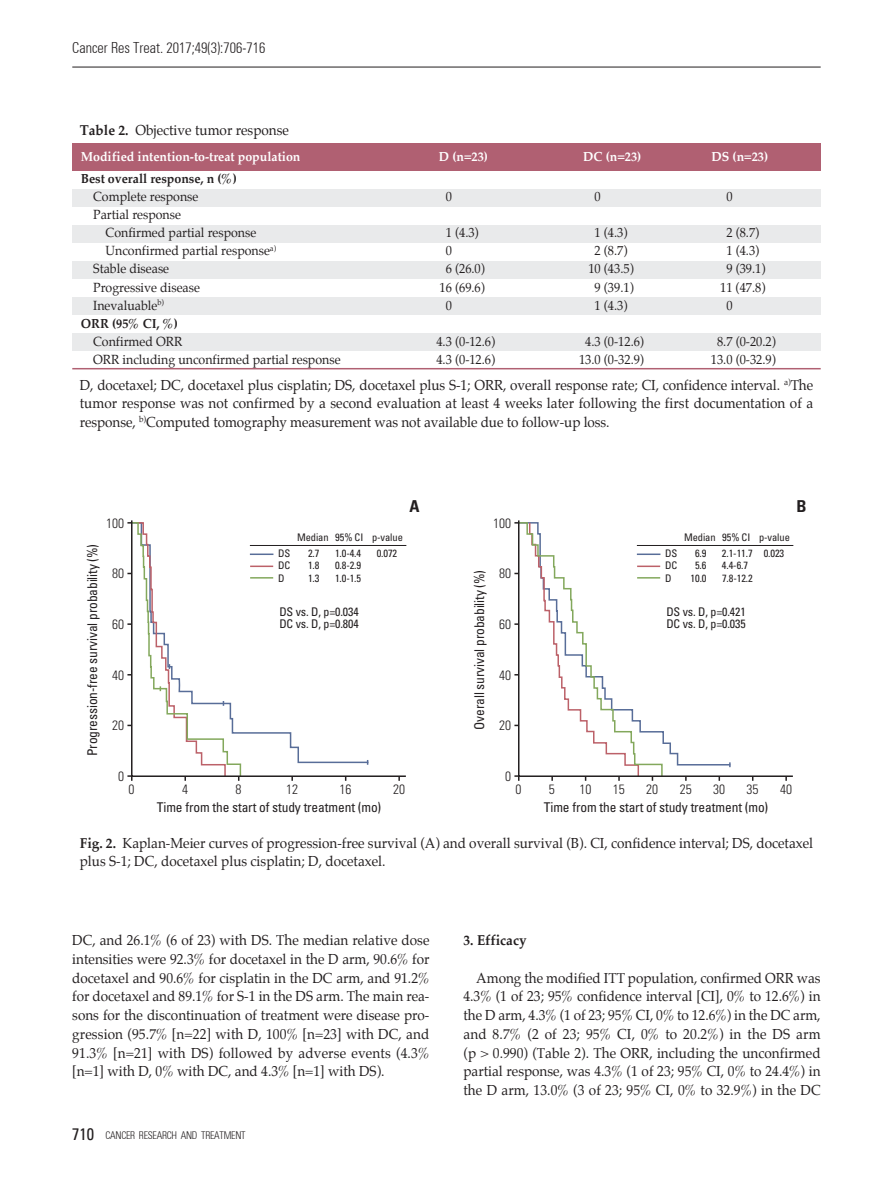
<style>
.page{position:relative;width:893px;height:1191px;background:#fff}
.page>*{position:absolute;margin:0;border:0;box-sizing:border-box;transform-origin:0 0}
.t1{font:700 condensed 16.5px "Univers";color:#231f20}
.t2{font:300 condensed 15px "Univers";color:#231f20;scale:.95 1}
.t3{font:14.25px/18.8px "Palatino";color:#231f20;text-align:justify;scale:.95 1}
.t4{font:700 14.25px "Palatino";color:#231f20;scale:.95 1}
.t5{font:condensed 13.5px "Univers";letter-spacing:-.01em;color:#231f20}
.t6{font:300 condensed 13.5px "Univers";color:#231f20}
.t7{font:13.05px/18px "Palatino";color:#231f20;scale:.95 1}
.t8{font:700 13.05px "Palatino";color:#fff;scale:.95 1}
.t9{font:700 13.05px "Palatino";color:#231f20;scale:.95 1}
.t10{font:condensed 12px/12px "Univers";letter-spacing:-.01em;color:#231f20}
.t11{font:condensed 10.5px/12.1px "Univers";letter-spacing:-.01em;color:#231f20;text-align:justify}
.t12{font:300 condensed 10.5px "Univers";letter-spacing:-.025em;color:#231f20;scale:.95 1}
.s1{font-weight:700}
.s2{color:#e9eaeb}
.s3{color:#fff}
.s4{font-weight:400;font-size:16.5px}
</style>
<div class="page">
<div style="left:72px;top:144px;width:749px;height:27px;background:#b06072"></div>
<div style="left:72px;top:189px;width:749px;height:17px;background:#e9eaeb"></div>
<div style="left:72px;top:225px;width:749px;height:17px;background:#e9eaeb"></div>
<div style="left:72px;top:261px;width:749px;height:17px;background:#e9eaeb"></div>
<div style="left:72px;top:297px;width:749px;height:17px;background:#e9eaeb"></div>
<div style="left:72px;top:333px;width:749px;height:17px;background:#e9eaeb"></div>
<hr style="left:72px;top:368px;width:749px;height:1px;background:#b06072">
<svg style="left:131px;top:520px;width:276px;height:257px"></svg>
<svg style="left:127px;top:521px;width:115px;height:260px"></svg>
<svg style="left:517px;top:520px;width:277px;height:257px"></svg>
<hr style="left:72px;top:67px;width:749px;height:1px;background:#231f20">
<p class="t2" style="left:72px;top:39px;width:205px">Cancer Res Treat. 2017;49(3):706-716</p>
<p class="t3" style="left:80px;top:122px;width:222px"><span class="s1">Table 2.</span> Objective tumor response</p>
<p class="t8" style="left:81px;top:150px;width:233px">Modified intention-to-treat population</p>
<p class="t8" style="left:439px;top:150px;width:53px">D (n=23)</p>
<p class="t8" style="left:583px;top:150px;width:63px">DC (n=23)</p>
<p class="t8" style="left:711px;top:150px;width:61px">DS (n=23)</p>
<p class="t9" style="left:81px;top:173px;width:166px">Best overall response, n (%)</p>
<p class="t7" style="left:93px;top:189px;width:112px">Complete response</p>
<p class="t7" style="left:446px;top:189px;width:16px">0<span class="s2">(</span></p>
<p class="t7" style="left:594px;top:189px;width:16px">0<span class="s2">(</span></p>
<p class="t7" style="left:726px;top:189px;width:16px">0<span class="s2">(</span></p>
<p class="t7" style="left:106px;top:207px;width:160px;text-indent:-12px">Partial response<br>Confirmed partial response</p>
<p class="t7" style="left:446px;top:225px;width:36px">1 (4.3)</p>
<p class="t7" style="left:594px;top:225px;width:36px">1 (4.3)</p>
<p class="t7" style="left:726px;top:225px;width:36px">2 (8.7)</p>
<p class="t7" style="left:106px;top:243px;width:181px">Unconfirmed partial response<sup>a)</sup></p>
<p class="t7" style="left:446px;top:243px;width:16px">0<span class="s3">(</span></p>
<p class="t7" style="left:594px;top:243px;width:36px">2 (8.7)</p>
<p class="t7" style="left:726px;top:243px;width:36px">1 (4.3)</p>
<p class="t7" style="left:93px;top:261px;width:82px">Stable disease</p>
<p class="t7" style="left:446px;top:261px;width:43px">6 (26.0)</p>
<p class="t7" style="left:588px;top:261px;width:49px">10 (43.5)</p>
<p class="t7" style="left:726px;top:261px;width:43px">9 (39.1)</p>
<p class="t7" style="left:93px;top:279px;width:114px">Progressive disease</p>
<p class="t7" style="left:439px;top:279px;width:49px">16 (69.6)</p>
<p class="t7" style="left:594px;top:279px;width:43px">9 (39.1)</p>
<p class="t7" style="left:720px;top:279px;width:49px">11 (47.8)</p>
<p class="t7" style="left:93px;top:297px;width:76px">Inevaluable<sup>b)</sup></p>
<p class="t7" style="left:446px;top:297px;width:16px">0<span class="s2">(</span></p>
<p class="t7" style="left:594px;top:297px;width:36px">1 (4.3)</p>
<p class="t7" style="left:726px;top:297px;width:16px">0<span class="s2">(</span></p>
<p class="t9" style="left:81px;top:317px;width:104px">ORR (95% CI, %)</p>
<p class="t7" style="left:93px;top:333px;width:95px">Confirmed ORR</p>
<p class="t7" style="left:436px;top:333px;width:63px">4.3 (0-12.6)</p>
<p class="t7" style="left:585px;top:333px;width:63px">4.3 (0-12.6)</p>
<p class="t7" style="left:717px;top:333px;width:63px">8.7 (0-20.2)</p>
<p class="t7" style="left:93px;top:351px;width:262px">ORR including unconfirmed partial response</p>
<p class="t7" style="left:436px;top:351px;width:63px">4.3 (0-12.6)</p>
<p class="t7" style="left:579px;top:351px;width:70px">13.0 (0-32.9)</p>
<p class="t7" style="left:711px;top:351px;width:70px">13.0 (0-32.9)</p>
<p class="t3" style="left:80px;top:376px;width:773px">D, docetaxel; DC, docetaxel plus cisplatin; DS, docetaxel plus S-1; ORR, overall response rate; CI, confidence interval. <sup>a)</sup>The tumor response was not confirmed by a second evaluation at least 4 weeks later following the first documentation of a response, <sup>b)</sup>Computed tomography measurement was not available due to follow-up loss.</p>
<p class="t1" style="left:409px;top:496px;width:12px">A</p>
<p class="t1" style="left:796px;top:496px;width:12px">B</p>
<p class="t6" style="left:106px;top:515px;width:19px">100</p>
<p class="t6" style="left:493px;top:515px;width:19px">100</p>
<p class="t5" style="left:83px;top:756px;width:214px;rotate:-90deg">Progression-free survival probability (%)</p>
<p class="t6" style="left:112px;top:565px;width:13px">80</p>
<p class="t6" style="left:112px;top:616px;width:13px">60</p>
<p class="t6" style="left:112px;top:666px;width:13px">40</p>
<p class="t6" style="left:112px;top:717px;width:13px">20</p>
<p class="t11" style="left:297px;top:531px;width:107px">Median 95% CI p-value</p>
<p class="t11" style="left:278px;top:547px;width:14px">DS DC D</p>
<p class="t11" style="left:308px;top:547px;width:13px">2.7</p>
<p class="t11" style="left:335px;top:547px;width:28px">1.0-4.4</p>
<p class="t11" style="left:377px;top:547px;width:22px">0.072</p>
<p class="t11" style="left:308px;top:559px;width:13px">1.8</p>
<p class="t11" style="left:335px;top:559px;width:28px">0.8-2.9</p>
<p class="t11" style="left:308px;top:571px;width:13px">1.3</p>
<p class="t11" style="left:335px;top:571px;width:28px">1.0-1.5</p>
<p class="t10" style="left:279px;top:605px;width:81px">DS vs. D, p=0.034<br>DC vs. D, p=0.804</p>
<p class="t5" style="left:470px;top:730px;width:161px;rotate:-90deg">Overall survival probability (%)</p>
<p class="t6" style="left:499px;top:565px;width:13px">80</p>
<p class="t6" style="left:499px;top:616px;width:13px">60</p>
<p class="t6" style="left:499px;top:666px;width:13px">40</p>
<p class="t6" style="left:499px;top:717px;width:13px">20</p>
<p class="t11" style="left:684px;top:531px;width:107px">Median 95% CI p-value</p>
<p class="t11" style="left:665px;top:547px;width:14px">DS DC D</p>
<p class="t11" style="left:695px;top:547px;width:13px">6.9</p>
<p class="t11" style="left:722px;top:547px;width:64px">2.1-11.7 0.023</p>
<p class="t11" style="left:695px;top:559px;width:13px">5.6</p>
<p class="t11" style="left:722px;top:559px;width:28px">4.4-6.7</p>
<p class="t11" style="left:691px;top:571px;width:17px">10.0</p>
<p class="t11" style="left:722px;top:571px;width:32px">7.8-12.2</p>
<p class="t10" style="left:666px;top:605px;width:81px">DS vs. D, p=0.421<br>DC vs. D, p=0.035</p>
<p class="t6" style="left:118px;top:768px;width:7px">0</p>
<p class="t6" style="left:505px;top:768px;width:7px">0</p>
<p class="t6" style="left:129px;top:781px;width:7px">0</p>
<p class="t6" style="left:182px;top:781px;width:7px">4</p>
<p class="t6" style="left:236px;top:781px;width:7px">8</p>
<p class="t6" style="left:286px;top:781px;width:13px">12</p>
<p class="t6" style="left:340px;top:781px;width:13px">16</p>
<p class="t6" style="left:393px;top:781px;width:13px">20</p>
<p class="t6" style="left:515px;top:781px;width:7px">0</p>
<p class="t6" style="left:549px;top:781px;width:7px">5</p>
<p class="t6" style="left:579px;top:781px;width:13px">10</p>
<p class="t6" style="left:613px;top:781px;width:13px">15</p>
<p class="t6" style="left:646px;top:781px;width:13px">20</p>
<p class="t6" style="left:680px;top:781px;width:13px">25</p>
<p class="t6" style="left:713px;top:781px;width:13px">30</p>
<p class="t6" style="left:747px;top:781px;width:13px">35</p>
<p class="t6" style="left:780px;top:781px;width:13px">40</p>
<p class="t5" style="left:157px;top:798px;width:226px">Time from the start of study treatment (mo)</p>
<p class="t5" style="left:544px;top:798px;width:226px">Time from the start of study treatment (mo)</p>
<p class="t3" style="left:80px;top:834px;width:773px"><span class="s1">Fig. 2.</span> Kaplan-Meier curves of progression-free survival (A) and overall survival (B). CI, confidence interval; DS, docetaxel plus S-1; DC, docetaxel plus cisplatin; D, docetaxel.</p>
<p class="t3" style="left:72px;top:932px;width:378px">DC, and 26.1% (6 of 23) with DS. The median relative dose intensities were 92.3% for docetaxel in the D arm, 90.6% for docetaxel and 90.6% for cisplatin in the DC arm, and 91.2% for docetaxel and 89.1% for S-1 in the DS arm. The main rea&shy;sons for the discontinuation of treatment were disease pro&shy;gression (95.7% [n=22] with D, 100% [n=23] with DC, and 91.3% [n=21] with DS) followed by adverse events (4.3% [n=1] with D, 0% with DC, and 4.3% [n=1] with DS).</p>
<p class="t4" style="left:463px;top:933px;width:68px">3. Efficacy</p>
<p class="t3" style="left:463px;top:969px;width:377px;text-indent:13px">Among the modified ITT population, confirmed ORR was 4.3% (1 of 23; 95% confidence interval [CI], 0% to 12.6%) in the D arm, 4.3% (1 of 23; 95% CI, 0% to 12.6%) in the DC arm, and 8.7% (2 of 23; 95% CI, 0% to 20.2%) in the DS arm (p &gt; 0.990) (Table 2). The ORR, including the unconfirmed partial response, was 4.3% (1 of 23; 95% CI, 0% to 24.4%) in the D arm, 13.0% (3 of 23; 95% CI, 0% to 32.9%) in the DC</p>
<p class="t12" style="left:72px;top:1129px;width:184px"><span class="s4">710</span> CANCER RESEARCH AND TREATMENT</p>
</div>
